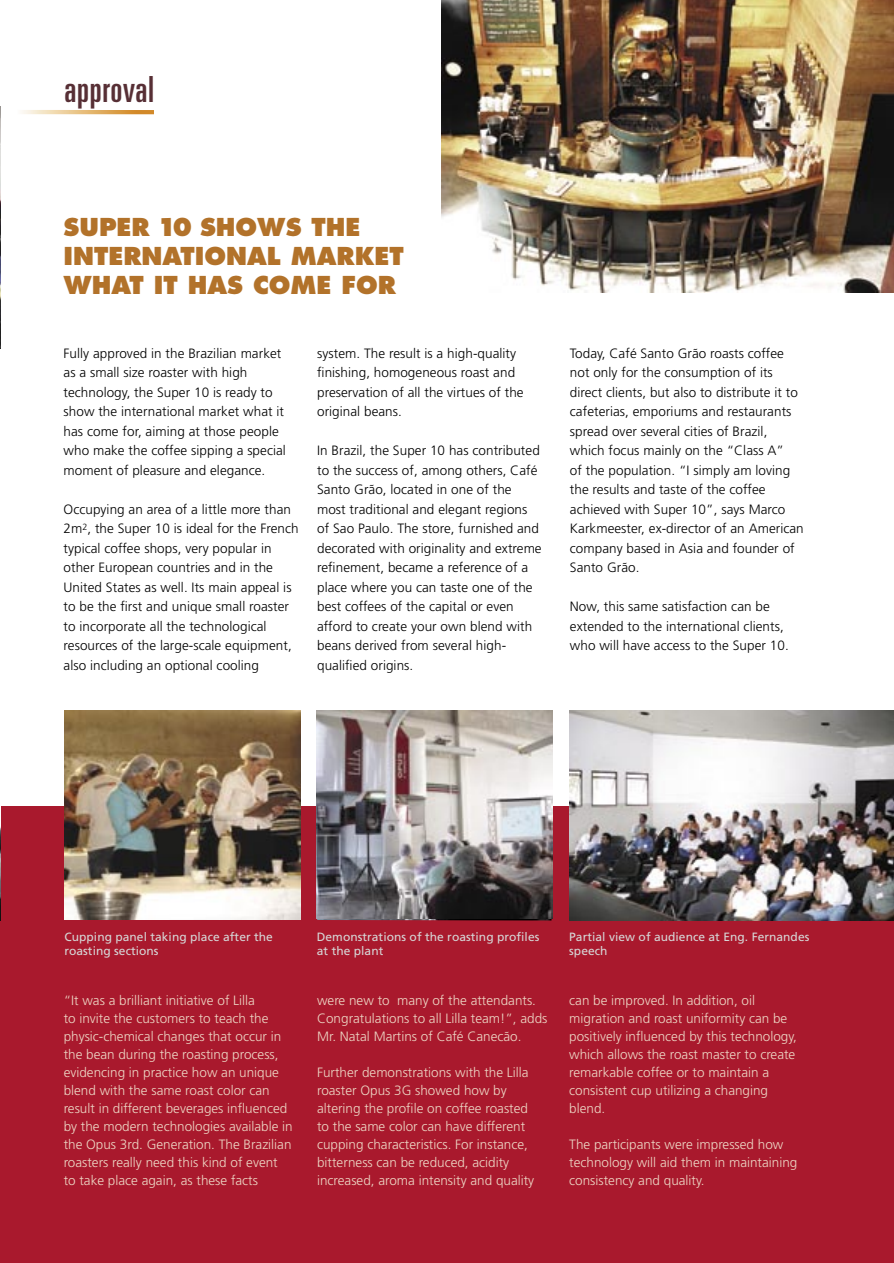
<style>
.page{position:relative;width:894px;height:1263px;background:#fff}
.page>*{position:absolute;margin:0;border:0;box-sizing:border-box;transform-origin:0 0}
.t1{font:ultra-condensed 36px "Univers";letter-spacing:.02em;color:#572f35}
.t2{font:800 24px/28.8px "Futura";color:#b2722a}
.t3{font:300 13.5px/19.5px "Frutiger";letter-spacing:.005em;color:#000}
.t4{font:300 13.5px/18px "Frutiger";color:#edd6c4}
.t5{font:12px/13.5px "Frutiger";letter-spacing:.005em;color:#d6d6d6}
</style>
<div class="page">
<div style="left:0;top:806px;width:894px;height:457px;background:#a9192d"></div>
<svg style="left:22px;top:110px;width:132px;height:4px"></svg>
<img style="left:441px;top:0;width:453px;height:292px">
<img style="left:0;top:106px;width:1px;height:243px">
<img style="left:0;top:806px;width:1px;height:114px">
<img style="left:64px;top:710px;width:236px;height:210px">
<img style="left:317px;top:710px;width:235px;height:208px">
<img style="left:569px;top:711px;width:325px;height:209px">
<h1 class="t1" style="left:64px;top:68px;width:91px">approval</h1>
<h2 class="t2" style="left:64px;top:213px;width:341px">SUPER 10 SHOWS THE<br>INTERNATIONAL MARKET<br>WHAT IT HAS COME FOR</h2>
<p class="t3" style="left:64px;top:343px;width:224px">Fully approved in the Brazilian market as a small size roaster with high technology, the Super 10 is ready to show the international market what it has come for, aiming at those people who make the coffee sipping a special moment of pleasure and elegance.</p>
<p class="t3" style="left:64px;top:499px;width:236px">Occupying an area of a little more than 2m<sup>2</sup>, the Super 10 is ideal for the French typical coffee shops, very popular in other European countries and in the United States as well. Its main appeal is to be the first and unique small roaster to incorporate all the technological resources of the large-scale equipment, also including an optional cooling</p>
<p class="t3" style="left:317px;top:343px;width:208px">system. The result is a high-quality finishing, homogeneous roast and preservation of all the virtues of the original beans.</p>
<p class="t3" style="left:317px;top:441px;width:226px">In Brazil, the Super 10 has contributed to the success of, among others, Café Santo Grão, located in one of the most traditional and elegant regions of Sao Paulo. The store, furnished and decorated with originality and extreme refinement, became a reference of a place where you can taste one of the best coffees of the capital or even afford to create your own blend with beans derived from several high&shy;qualified origins.</p>
<p class="t3" style="left:570px;top:343px;width:235px">Today, Café Santo Grão roasts coffee not only for the consumption of its direct clients, but also to distribute it to cafeterias, emporiums and restaurants spread over several cities of Brazil, which focus mainly on the “Class A”<br>of the population. “I simply am loving the results and taste of the coffee achieved with Super 10”, says Marco Karkmeester, ex-director of an American company based in Asia and founder of Santo Grão.</p>
<p class="t3" style="left:570px;top:597px;width:220px">Now, this same satisfaction can be extended to the international clients, who will have access to the Super 10.</p>
<p class="t5" style="left:64px;top:930px;width:210px">Cupping panel taking place after the roasting sections</p>
<p class="t5" style="left:317px;top:930px;width:224px">Demonstrations of the roasting profiles at the plant</p>
<p class="t5" style="left:569px;top:930px;width:242px">Partial view of audience at Eng. Fernandes speech</p>
<p class="t4" style="left:569px;top:992px;width:229px">can be improved. In addition, oil migration and roast uniformity can be positively influenced by this technology, which allows the roast master to create remarkable coffee or to maintain a consistent cup utilizing a changing blend.</p>
<p class="t4" style="left:569px;top:1136px;width:230px">The participants were impressed how technology will aid them in maintaining consistency and quality.</p>
<p class="t4" style="left:64px;top:992px;width:231px">“It was a brilliant initiative of Lilla<br>to invite the customers to teach the physic-chemical changes that occur in the bean during the roasting process, evidencing in practice how an unique blend with the same roast color can result in different beverages influenced by the modern technologies available in the Opus 3rd. Generation. The Brazilian roasters really need this kind of event to take place again, as these facts</p>
<p class="t4" style="left:317px;top:992px;width:232px">were new to many of the attendants.<br>Congratulations to all Lilla team!”, adds<br>Mr. Natal Martins of Café Canecão.</p>
<p class="t4" style="left:317px;top:1064px;width:219px">Further demonstrations with the Lilla roaster Opus 3G showed how by altering the profile on coffee roasted to the same color can have different cupping characteristics. For instance, bitterness can be reduced, acidity increased, aroma intensity and quality</p>
</div>
